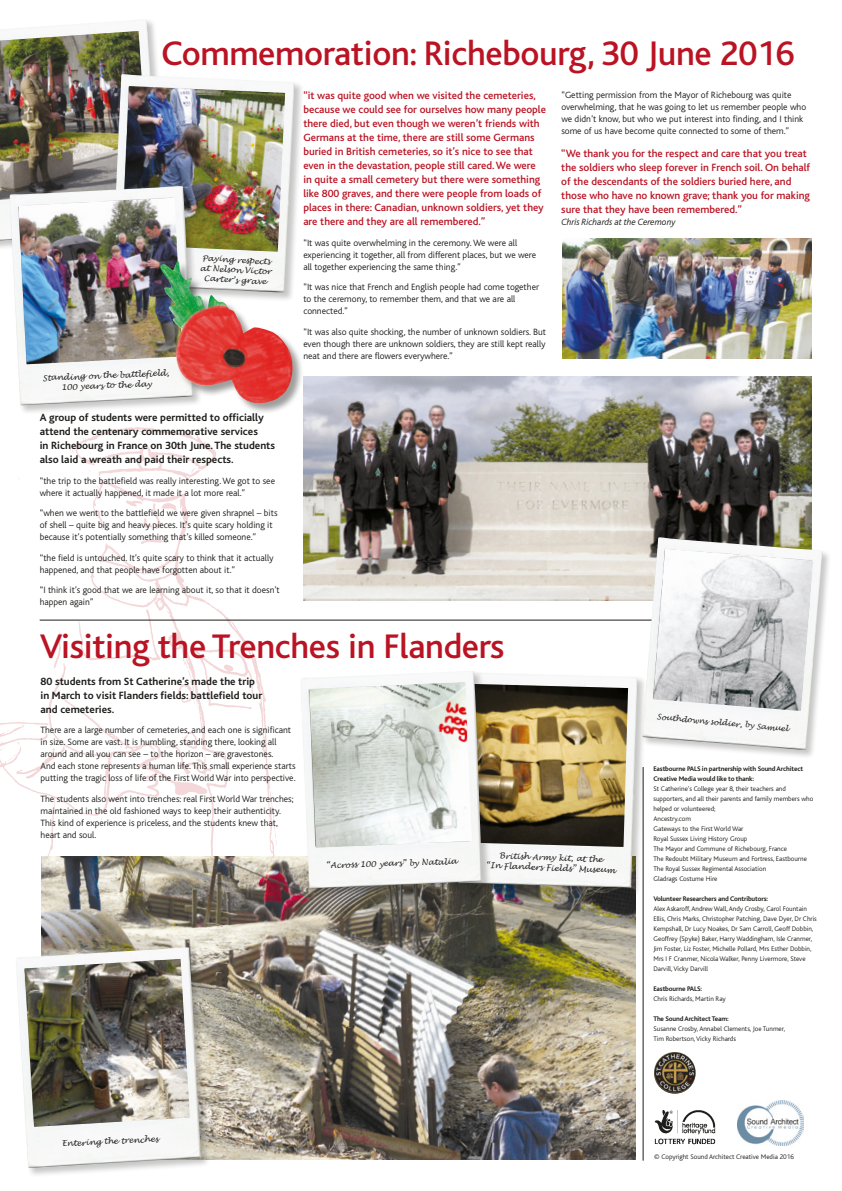
<style>
.page{position:relative;width:842px;height:1191px;background:#fff}
.page>*{position:absolute;margin:0;border:0;box-sizing:border-box;transform-origin:0 0}
.t1{font:500 35.7px "Bliss";letter-spacing:-.01em;color:#ba1323}
.t2{font:500 11px/14px "Bliss";color:#ba1323}
.t3{font:700 11px/14px "Bliss";color:#1d1d1b}
.t4{font:300 9.5px/12px "Bliss";color:#1d1d1b}
.t5{font:italic 300 9.5px "Bliss";color:#1d1d1b}
.t6{font:italic 8px/10.1px "Lucida Handwriting";color:#1d1d1b;text-align:center}
.t7{font:italic 7.6px "Lucida Handwriting";color:#1d1d1b}
.t8{font:300 7px/10px "Bliss";color:#1d1d1b}
.t9{font:700 7px/10px "Bliss";letter-spacing:-.02em;color:#1d1d1b}
</style>
<div class="page">
<img style="left:0;top:427px;width:343px;height:519px">
<hr style="left:643px;top:767px;width:1px;height:393px;background:#1d1d1b">
<img style="left:654px;top:1110px;width:62px;height:35px">
<img style="left:737px;top:1101px;width:67px;height:44px">
<hr style="left:40px;top:619px;width:771px;height:1px;background:#1d1d1b">
<img style="left:0;top:20px;width:157px;height:220px">
<img style="left:0;top:31px;width:149px;height:169px">
<div style="left:111px;top:73px;width:193px;height:229px;background:#1d1d1b;opacity:.25"></div>
<img style="left:112px;top:74px;width:183px;height:187px">
<img style="left:122px;top:86px;width:163px;height:166px">
<div style="left:9px;top:185px;width:194px;height:230px;background:#1d1d1b;opacity:.25"></div>
<img style="left:9px;top:186px;width:185px;height:219px">
<img style="left:18px;top:198px;width:164px;height:166px">
<img style="left:303px;top:377px;width:508px;height:223px">
<img style="left:563px;top:238px;width:248px;height:121px">
<img style="left:42px;top:856px;width:593px;height:303px">
<div style="left:160px;top:261px;width:144px;height:153px;background:#1d1d1b;opacity:.43"></div>
<img style="left:159px;top:261px;width:136px;height:144px">
<div style="left:15px;top:946px;width:196px;height:231px;background:#1d1d1b;opacity:.25"></div>
<img style="left:15px;top:947px;width:186px;height:221px">
<img style="left:25px;top:959px;width:165px;height:167px">
<div style="left:457px;top:671px;width:190px;height:226px;background:#1d1d1b;opacity:.25"></div>
<img style="left:492px;top:672px;width:145px;height:215px">
<img style="left:492px;top:684px;width:136px;height:163px">
<div style="left:300px;top:669px;width:192px;height:229px;background:#1d1d1b;opacity:.25"></div>
<img style="left:300px;top:671px;width:183px;height:217px">
<img style="left:309px;top:682px;width:163px;height:165px">
<div style="left:641px;top:536px;width:191px;height:223px;background:#1d1d1b;opacity:.25"></div>
<img style="left:642px;top:537px;width:180px;height:213px">
<img style="left:653px;top:549px;width:160px;height:162px">
<img style="left:654px;top:1052px;width:42px;height:41px;border-radius:21px">
<h1 class="t1" style="left:162px;top:34px;width:635px">Commemoration: Richebourg, 30 June 2016</h1>
<p class="t6" style="left:201px;top:253px;width:73px;rotate:3deg">Paying respects at Nelson Victor<br>Carter’s grave</p>
<p class="t6" style="left:43px;top:373px;width:128px;rotate:-2deg">Standing on the battlefield,<br>100 years to the day</p>
<p class="t3" style="left:40px;top:410px;width:237px">A group of students were permitted to officially attend the centenary commemorative services<br>in Richebourg in France on 30th June. The students also laid a wreath and paid their respects.</p>
<p class="t4" style="left:40px;top:474px;width:237px">“the trip to the battlefield was really interesting. We got to see where it actually happened, it made it a lot more real.”</p>
<p class="t4" style="left:40px;top:507px;width:239px">“when we went to the battlefield we were given shrapnel – bits of shell – quite big and heavy pieces. It’s quite scary holding it because it’s potentially something that’s killed someone.”</p>
<p class="t4" style="left:40px;top:551px;width:235px">“the field is untouched. It’s quite scary to think that it actually happened, and that people have forgotten about it.”</p>
<p class="t4" style="left:40px;top:584px;width:242px">“I think it’s good that we are learning about it, so that it doesn’t happen again”</p>
<p class="t2" style="left:303px;top:89px;width:244px">“it was quite good when we visited the cemeteries, because we could see for ourselves how many people there died, but even though we weren’t friends with Germans at the time, there are still some Germans buried in British cemeteries, so it’s nice to see that even in the devastation, people still cared. We were in quite a small cemetery but there were something like 800 graves, and there were people from loads of places in there: Canadian, unknown soldiers, yet they are there and they are all remembered.”</p>
<p class="t4" style="left:303px;top:237px;width:234px">“It was quite overwhelming in the ceremony. We were all experiencing it together, all from different places, but we were all together experiencing the same thing.”</p>
<p class="t4" style="left:303px;top:281px;width:237px">“It was nice that French and English people had come together to the ceremony, to remember them, and that we are all connected.”</p>
<p class="t4" style="left:303px;top:326px;width:244px;text-align:justify">“It was also quite shocking, the number of unknown soldiers. But even though there are unknown soldiers, they are still kept really neat and there are flowers everywhere.”</p>
<h1 class="t1" style="left:40px;top:627px;width:466px">Visiting the Trenches in Flanders</h1>
<p class="t4" style="left:561px;top:89px;width:246px">“Getting permission from the Mayor of Richebourg was quite overwhelming, that he was going to let us remember people who we didn’t know, but who we put interest into finding, and I think some of us have become quite connected to some of them.”</p>
<p class="t2" style="left:561px;top:146px;width:250px">“We thank you for the respect and care that you treat the soldiers who sleep forever in French soil. On behalf of the descendants of the soldiers buried here, and those who have no known grave; thank you for making sure that they have been remembered.”</p>
<p class="t5" style="left:561px;top:216px;width:116px">Chris Richards at the Ceremony</p>
<p class="t3" style="left:41px;top:674px;width:223px">80 students from St Catherine’s made the trip in March to visit Flanders fields: battlefield tour and cemeteries.</p>
<p class="t4" style="left:41px;top:724px;width:257px">There are a large number of cemeteries, and each one is significant in size. Some are vast. It is humbling, standing there, looking all around and all you can see – to the horizon – are gravestones.<br>And each stone represents a human life. This small experience starts putting the tragic loss of life of the First World War into perspective.</p>
<p class="t4" style="left:41px;top:793px;width:255px">The students also went into trenches: real First World War trenches; maintained in the old fashioned ways to keep their authenticity.<br>This kind of experience is priceless, and the students knew that, heart and soul.</p>
<p class="t6" style="left:499px;top:851px;width:105px;rotate:2deg">British Army kit, at the</p>
<p class="t6" style="left:326px;top:861px;width:133px;rotate:-2deg">“Across 100 years” by Natalia</p>
<p class="t6" style="left:486px;top:860px;width:131px;rotate:2deg">“In Flanders Fields” Museum</p>
<p class="t7" style="left:657px;top:712px;width:133px;rotate:5deg">Southdowns soldier, by Samuel</p>
<p class="t9" style="left:653px;top:764px;width:151px">Eastbourne PALS in partnership with Sound Architect<br>Creative Media would like to thank:</p>
<p class="t8" style="left:653px;top:784px;width:161px">St Catherine’s College year 8, their teachers and supporters, and all their parents and family members who helped or volunteered;<br>Ancestry.com<br>Gateways to the First World War<br>Royal Sussex Living History Group<br>The Mayor and Commune of Richebourg, France<br>The Redoubt Military Museum and Fortress, Eastbourne The Royal Sussex Regimental Association<br>Gladrags Costume Hire</p>
<p class="t9" style="left:653px;top:894px;width:116px">Volunteer Researchers and Contributors:</p>
<p class="t8" style="left:653px;top:904px;width:165px">Alex Askaroff, Andrew Wall, Andy Crosby, Carol Fountain Ellis, Chris Marks, Christopher Patching, Dave Dyer, Dr Chris Kempshall, Dr Lucy Noakes, Dr Sam Carroll, Geoff Dobbin, Geoffrey (Spyke) Baker, Harry Waddingham, Isle Cranmer, Jim Foster, Liz Foster, Michelle Pollard, Mrs Esther Dobbin, Mrs I F Cranmer, Nicola Walker, Penny Livermore, Steve Darvill, Vicky Darvill</p>
<p class="t9" style="left:653px;top:984px;width:50px">Eastbourne PALS:</p>
<p class="t8" style="left:653px;top:994px;width:74px">Chris Richards, Martin Ray</p>
<p class="t9" style="left:653px;top:1014px;width:77px">The Sound Architect Team:</p>
<p class="t8" style="left:653px;top:1024px;width:133px">Susanne Crosby, Annabel Clements, Joe Tunmer,<br>Tim Robertson, Vicky Richards</p>
<p class="t6" style="left:62px;top:1139px;width:98px;rotate:-3deg">Entering the trenches</p>
<p class="t8" style="left:654px;top:1152px;width:141px">© Copyright Sound Architect Creative Media 2016</p>
</div>
